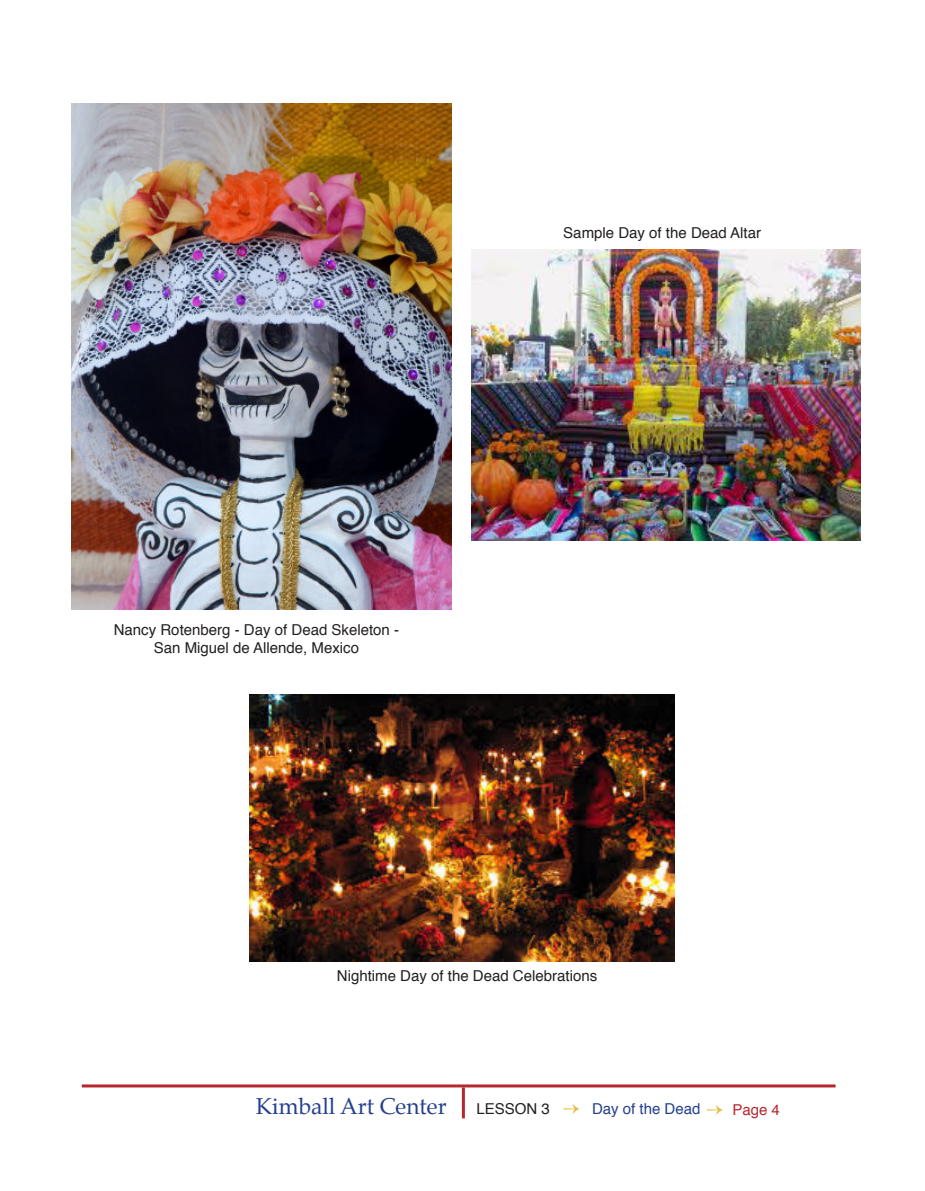
<style>
.page{position:relative;width:925px;height:1191px;background:#fff}
.page>*{position:absolute;margin:0;border:0;box-sizing:border-box;transform-origin:0 0}
.t1{font:22.5px "Palatino";color:#253f8e}
.t2{font:15px/18px "Helvetica";color:#231f20;text-align:center}
.t3{font:15px "Helvetica";color:#253f8e}
.s1{color:#231f20}
.s2{font-family:"Minion Pro";font-size:19.5px;color:#e1bd45}
.s3{color:#b6282e}
</style>
<div class="page">
<hr style="left:82px;top:1084px;width:753px;height:3px;background:#b6282e">
<hr style="left:461px;top:1087px;width:3px;height:31px;background:#b6282e">
<img style="left:249px;top:694px;width:425px;height:267px">
<img style="left:471px;top:249px;width:388px;height:291px">
<img style="left:71px;top:104px;width:380px;height:506px">
<p class="t2" style="left:114px;top:621px;width:287px">Nancy Rotenberg - Day of Dead Skeleton -<br>San Miguel de Allende, Mexico</p>
<p class="t2" style="left:563px;top:225px;width:199px">Sample Day of the Dead Altar</p>
<p class="t2" style="left:337px;top:967px;width:262px">Nightime Day of the Dead Celebrations</p>
<h1 class="t1" style="left:256px;top:1087px;width:192px">Kimball Art Center</h1>
<p class="t3" style="left:476px;top:1097px;width:305px"><span class="s1">LESSON 3</span> <span class="s2">→</span> Day of the Dead <span class="s2">→</span> <span class="s3">Page 4</span></p>
</div>
